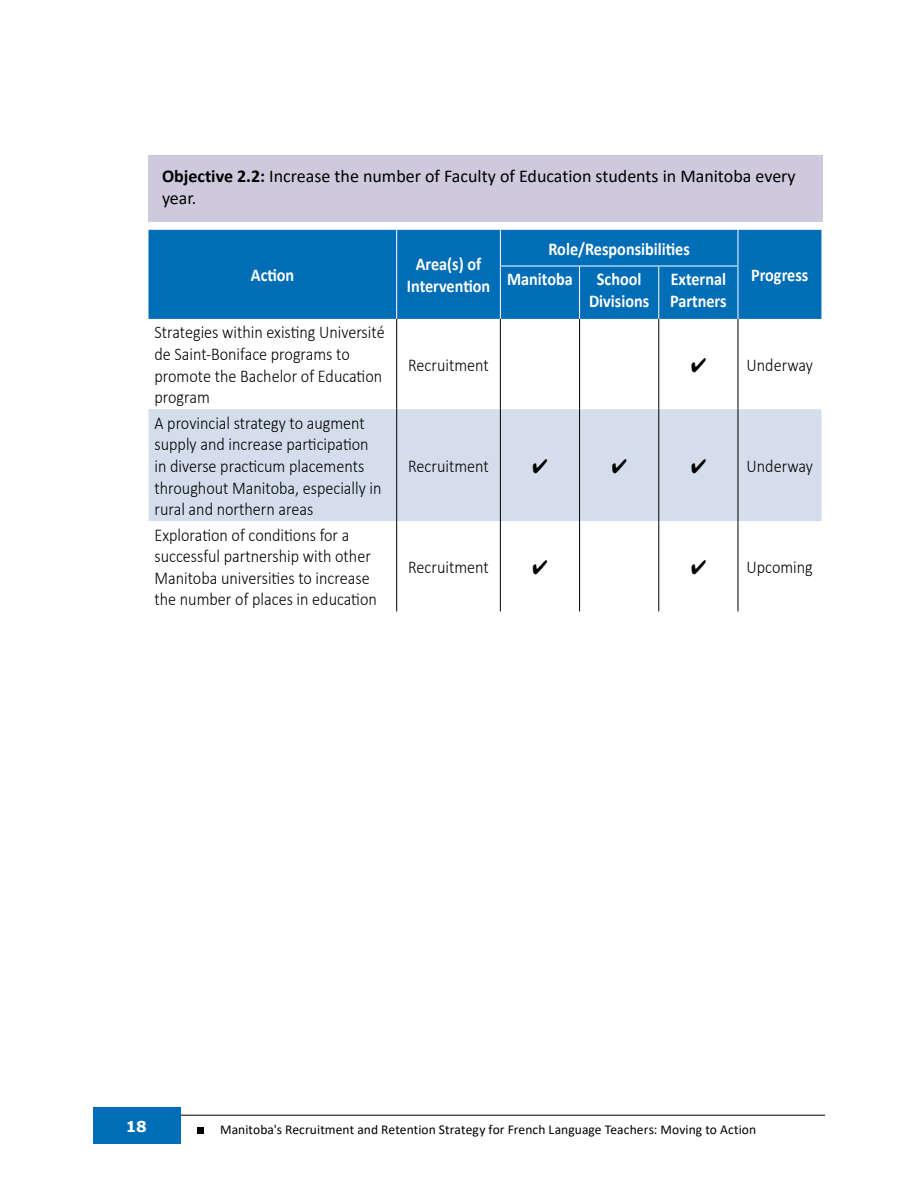
<style>
.page{position:relative;width:918px;height:1188px;background:#fff}
.page>*{position:absolute;margin:0;border:0;box-sizing:border-box;transform-origin:0 0}
.Table_Text{font:300 18px/21.6px "Calibri";color:#000;scale:.9 1}
.Table_Header{font:700 18px/21.6px "Calibri";color:#fff;text-align:center;scale:.9 1}
.Objectives{font:18px/21.6px "Calibri";color:#000}
.Table_Text_Centre{font:300 18px "Calibri";color:#000;scale:.9 1}
.t1{font:700 15px "Verdana";color:#fff}
.t2{font:13.5px "Calibri";letter-spacing:.005em;color:#000}
.s1{font-weight:700}
</style>
<div class="page">
<hr style="left:93px;top:1115px;width:732px;height:1px;background:#000">
<div style="left:93px;top:1107px;width:87px;height:37px;background:#006db7"></div>
<div style="left:198px;top:1127px;width:6px;height:7px;background:#000"></div>
<div style="left:148px;top:155px;width:676px;height:67px;background:#cfc9dd"></div>
<div style="left:148px;top:230px;width:673px;height:89px;background:#006db7"></div>
<div style="left:148px;top:409px;width:673px;height:112px;background:#d4ddeb"></div>
<hr style="left:396px;top:230px;width:1px;height:36px;background:#fff">
<hr style="left:396px;top:266px;width:1px;height:53px;background:#fff">
<hr style="left:500px;top:230px;width:1px;height:36px;background:#fff">
<hr style="left:738px;top:230px;width:1px;height:36px;background:#fff">
<hr style="left:500px;top:266px;width:80px;height:1px;background:#fff">
<hr style="left:500px;top:266px;width:1px;height:53px;background:#fff">
<hr style="left:580px;top:266px;width:79px;height:1px;background:#fff">
<hr style="left:579px;top:266px;width:1px;height:53px;background:#fff">
<hr style="left:659px;top:266px;width:79px;height:1px;background:#fff">
<hr style="left:658px;top:266px;width:1px;height:53px;background:#fff">
<hr style="left:738px;top:266px;width:1px;height:53px;background:#fff">
<hr style="left:396px;top:319px;width:1px;height:90px;background:#000">
<hr style="left:500px;top:319px;width:1px;height:90px;background:#000">
<hr style="left:579px;top:319px;width:1px;height:90px;background:#000">
<hr style="left:658px;top:319px;width:1px;height:90px;background:#000">
<hr style="left:738px;top:319px;width:1px;height:90px;background:#000">
<hr style="left:396px;top:409px;width:1px;height:112px;background:#000">
<hr style="left:500px;top:409px;width:1px;height:112px;background:#000">
<hr style="left:579px;top:409px;width:1px;height:112px;background:#000">
<hr style="left:658px;top:409px;width:1px;height:112px;background:#000">
<hr style="left:738px;top:409px;width:1px;height:112px;background:#000">
<hr style="left:396px;top:521px;width:1px;height:90px;background:#000">
<hr style="left:500px;top:521px;width:1px;height:90px;background:#000">
<hr style="left:579px;top:521px;width:1px;height:90px;background:#000">
<hr style="left:658px;top:521px;width:1px;height:90px;background:#000">
<hr style="left:738px;top:521px;width:1px;height:90px;background:#000">
<svg style="left:533px;top:459px;width:14px;height:15px"></svg>
<svg style="left:612px;top:459px;width:14px;height:15px"></svg>
<svg style="left:692px;top:459px;width:14px;height:15px"></svg>
<p class="Objectives" style="left:162px;top:165px;width:635px"><span class="s1">Objective 2.2:</span> Increase the number of Faculty of Education students in Manitoba every year.</p>
<h4 class="Table_Header" style="left:251px;top:264px;width:50px">Action</h4>
<h4 class="Table_Header" style="left:407px;top:253px;width:94px">Area(s) of<br>Intervention</h4>
<h4 class="Table_Header" style="left:548px;top:238px;width:159px">Role/Responsibilities</h4>
<h4 class="Table_Header" style="left:507px;top:268px;width:75px">Manitoba</h4>
<h4 class="Table_Header" style="left:751px;top:264px;width:65px">Progress</h4>
<h4 class="Table_Header" style="left:589px;top:268px;width:68px">School<br>Divisions</h4>
<h4 class="Table_Header" style="left:670px;top:268px;width:64px;text-align:left">External<br>Partners</h4>
<p class="Table_Text" style="left:154px;top:321px;width:257px">Strategies within existing Université de Saint-Boniface programs to promote the Bachelor of Education program</p>
<p class="Table_Text" style="left:154px;top:412px;width:254px">A provincial strategy to augment supply and increase participation in diverse practicum placements throughout Manitoba, especially in rural and northern areas</p>
<p class="Table_Text" style="left:154px;top:524px;width:249px">Exploration of conditions for a successful partnership with other Manitoba universities to increase the number of places in education</p>
<p class="Table_Text_Centre" style="left:408px;top:354px;width:91px">Recruitment</p>
<p class="Table_Text_Centre" style="left:747px;top:354px;width:75px">Underway</p>
<p class="Table_Text_Centre" style="left:408px;top:455px;width:91px">Recruitment</p>
<p class="Table_Text_Centre" style="left:747px;top:455px;width:75px">Underway</p>
<p class="Table_Text_Centre" style="left:408px;top:556px;width:91px">Recruitment</p>
<p class="Table_Text_Centre" style="left:747px;top:556px;width:75px">Upcoming</p>
<p class="t1" style="left:126px;top:1116px;width:23px">18</p>
<p class="t2" style="left:220px;top:1120px;width:538px">Manitoba's Recruitment and Retention Strategy for French Language Teachers: Moving to Action</p>
</div>
